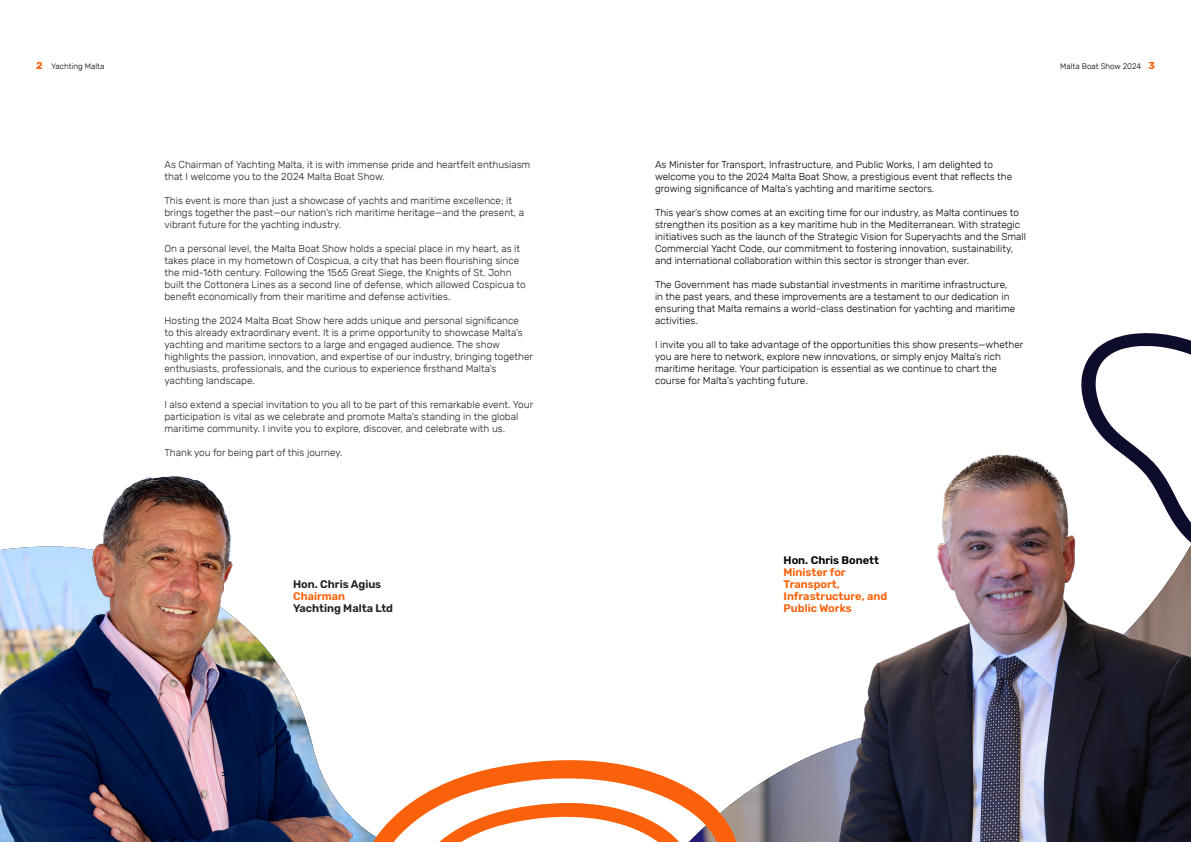
<style>
.page{position:relative;width:1191px;height:842px;background:#fff}
.page>*{position:absolute;margin:0;border:0;box-sizing:border-box;transform-origin:0 0}
.t1{font:600 11px/12px "Rubik";color:#fa610a}
.t2{font:600 11px "Rubik";color:#231f20}
.t3{font:600 11px "Rubik";color:#000}
.t4{font:300 10px/12px "Rubik";color:#231f20}
.t5{font:300 10px/12px "Rubik";color:#000}
.t6{font:300 8px "Rubik";color:#000}
.s1{font-weight:700;font-size:10px;color:#fa610a}
</style>
<div class="page">
<img style="left:741px;top:454px;width:450px;height:388px">
<img style="left:0;top:476px;width:361px;height:366px">
<svg style="left:361px;top:760px;width:380px;height:82px"></svg>
<svg style="left:1080px;top:333px;width:111px;height:228px"></svg>
<p class="t6" style="left:36px;top:62px;width:70px"><span class="s1">2</span> Yachting Malta</p>
<p class="t6" style="left:1060px;top:62px;width:96px">Malta Boat Show 2024 <span class="s1">3</span></p>
<p class="t4" style="left:164px;top:159px;width:367px">As Chairman of Yachting Malta, it is with immense pride and heartfelt enthusiasm that I welcome you to the 2024 Malta Boat Show.</p>
<p class="t4" style="left:164px;top:195px;width:361px">This event is more than just a showcase of yachts and maritime excellence; it brings together the past—our nation’s rich maritime heritage—and the present, a vibrant future for the yachting industry.</p>
<p class="t4" style="left:164px;top:243px;width:362px">On a personal level, the Malta Boat Show holds a special place in my heart, as it takes place in my hometown of Cospicua, a city that has been flourishing since the mid-16th century. Following the 1565 Great Siege, the Knights of St. John built the Cottonera Lines as a second line of defense, which allowed Cospicua to benefit economically from their maritime and defense activities.</p>
<p class="t4" style="left:164px;top:315px;width:370px">Hosting the 2024 Malta Boat Show here adds unique and personal significance<br>to this already extraordinary event. It is a prime opportunity to showcase Malta’s yachting and maritime sectors to a large and engaged audience. The show highlights the passion, innovation, and expertise of our industry, bringing together enthusiasts, professionals, and the curious to experience firsthand Malta’s yachting landscape.</p>
<p class="t4" style="left:164px;top:399px;width:370px">I also extend a special invitation to you all to be part of this remarkable event. Your participation is vital as we celebrate and promote Malta’s standing in the global maritime community. I invite you to explore, discover, and celebrate with us.</p>
<p class="t4" style="left:164px;top:447px;width:180px">Thank you for being part of this journey.</p>
<p class="t2" style="left:293px;top:578px;width:90px">Hon. Chris Agius</p>
<p class="t1" style="left:293px;top:590px;width:54px">Chairman</p>
<p class="t2" style="left:293px;top:602px;width:102px">Yachting Malta Ltd</p>
<p class="t5" style="left:655px;top:159px;width:358px">As Minister for Transport, Infrastructure, and Public Works, I am delighted to welcome you to the 2024 Malta Boat Show, a prestigious event that reflects the growing significance of Malta’s yachting and maritime sectors.</p>
<p class="t5" style="left:655px;top:207px;width:372px">This year’s show comes at an exciting time for our industry, as Malta continues to strengthen its position as a key maritime hub in the Mediterranean. With strategic initiatives such as the launch of the Strategic Vision for Superyachts and the Small Commercial Yacht Code, our commitment to fostering innovation, sustainability, and international collaboration within this sector is stronger than ever.</p>
<p class="t5" style="left:655px;top:279px;width:362px">The Government has made substantial investments in maritime infrastructure, in the past years, and these improvements are a testament to our dedication in ensuring that Malta remains a world-class destination for yachting and maritime activities.</p>
<p class="t5" style="left:655px;top:339px;width:370px">I invite you all to take advantage of the opportunities this show presents—whether you are here to network, explore new innovations, or simply enjoy Malta’s rich maritime heritage. Your participation is essential as we continue to chart the course for Malta’s yachting future.</p>
<p class="t3" style="left:783px;top:554px;width:97px">Hon. Chris Bonett</p>
<p class="t1" style="left:783px;top:566px;width:105px">Minister for<br>Transport,<br>Infrastructure, and<br>Public Works</p>
</div>
